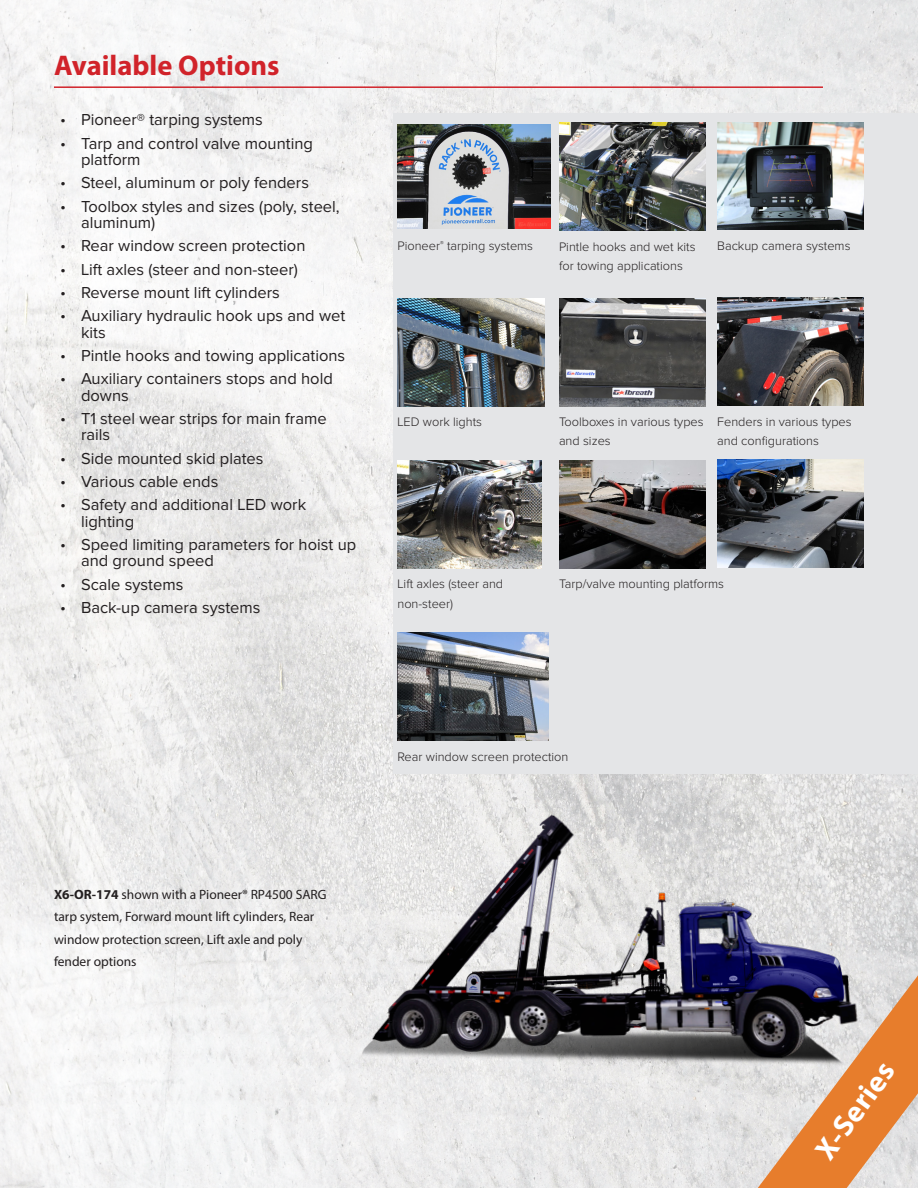
<style>
.page{position:relative;width:918px;height:1188px;background:#fff}
.page>*{position:absolute;margin:0;border:0;box-sizing:border-box;transform-origin:0 0}
.t1{font:700 30px "Myriad Pro";color:#fff}
.t2{font:700 28.5px "Myriad Pro";color:#d1232a}
.t3{font:16.5px/16.5px "Proxima Nova";color:#231f20}
.Bullets{font:13.5px/22.5px "Myriad Pro";color:#231f20}
.Bullets-2{font:300 12.75px/19.4px "Proxima Nova";color:#231f20}
.s1{font-family:"Myriad Pro"}
.s2{font-weight:700}
</style>
<div class="page">
<img style="left:0;top:0;width:918px;height:1188px">
<hr style="left:54px;top:86px;width:769px;height:2px;background:#d1232a">
<div style="left:393px;top:113px;width:525px;height:661px;background:#e4e5e7"></div>
<img style="left:397px;top:299px;width:147px;height:108px">
<img style="left:397px;top:460px;width:144px;height:108px">
<img style="left:717px;top:122px;width:147px;height:108px">
<img style="left:559px;top:299px;width:147px;height:108px">
<img style="left:397px;top:633px;width:152px;height:108px">
<img style="left:559px;top:461px;width:147px;height:108px">
<img style="left:397px;top:125px;width:154px;height:103px">
<img style="left:559px;top:122px;width:147px;height:108px">
<img style="left:717px;top:298px;width:147px;height:108px">
<img style="left:717px;top:459px;width:147px;height:108px">
<svg style="left:758px;top:975px;width:160px;height:213px"></svg>
<img style="left:341px;top:786px;width:557px;height:323px">
<p class="t2" style="left:54px;top:47px;width:227px">Available Options</p>
<p class="t3" style="left:61px;top:112px;width:204px"><span class="s1">•</span> Pioneer® tarping systems</p>
<p class="t3" style="left:81px;top:136px;width:234px;text-indent:-20px"><span class="s1">•</span> Tarp and control valve mounting platform</p>
<p class="t3" style="left:61px;top:175px;width:250px"><span class="s1">•</span> Steel, aluminum or poly fenders</p>
<p class="t3" style="left:81px;top:199px;width:260px;text-indent:-20px"><span class="s1">•</span> Toolbox styles and sizes (poly, steel, aluminum)</p>
<p class="t3" style="left:61px;top:238px;width:246px"><span class="s1">•</span> Rear window screen protection</p>
<p class="t3" style="left:61px;top:262px;width:239px"><span class="s1">•</span> Lift axles (steer and non-steer)</p>
<p class="t3" style="left:61px;top:285px;width:221px"><span class="s1">•</span> Reverse mount lift cylinders</p>
<p class="t3" style="left:81px;top:308px;width:266px;text-indent:-20px"><span class="s1">•</span> Auxiliary hydraulic hook ups and wet kits</p>
<p class="t3" style="left:61px;top:348px;width:286px"><span class="s1">•</span> Pintle hooks and towing applications</p>
<p class="t3" style="left:81px;top:371px;width:253px;text-indent:-20px"><span class="s1">•</span> Auxiliary containers stops and hold downs</p>
<p class="t3" style="left:81px;top:411px;width:247px;text-indent:-20px"><span class="s1">•</span> T1 steel wear strips for main frame rails</p>
<p class="t3" style="left:61px;top:451px;width:204px"><span class="s1">•</span> Side mounted skid plates</p>
<p class="t3" style="left:61px;top:474px;width:159px"><span class="s1">•</span> Various cable ends</p>
<p class="t3" style="left:81px;top:497px;width:227px;text-indent:-20px"><span class="s1">•</span> Safety and additional LED work lighting</p>
<p class="t3" style="left:81px;top:537px;width:277px;text-indent:-20px"><span class="s1">•</span> Speed limiting parameters for hoist up and ground speed</p>
<p class="t3" style="left:61px;top:577px;width:124px"><span class="s1">•</span> Scale systems</p>
<p class="t3" style="left:61px;top:600px;width:201px"><span class="s1">•</span> Back-up camera systems</p>
<p class="Bullets-2" style="left:397px;top:237px;width:137px">Pioneer<sup>®</sup> tarping systems</p>
<p class="Bullets-2" style="left:559px;top:238px;width:138px">Pintle hooks and wet kits</p>
<p class="Bullets-2" style="left:717px;top:237px;width:135px">Backup camera systems</p>
<p class="Bullets-2" style="left:559px;top:256px;width:125px">for towing applications</p>
<p class="Bullets-2" style="left:397px;top:412px;width:86px">LED work lights</p>
<p class="Bullets-2" style="left:397px;top:575px;width:107px">Lift axles (steer and non-steer)</p>
<p class="Bullets-2" style="left:559px;top:412px;width:146px">Toolboxes in various types and sizes</p>
<p class="Bullets-2" style="left:717px;top:412px;width:136px">Fenders in various types and configurations</p>
<p class="Bullets-2" style="left:559px;top:575px;width:167px">Tarp/valve mounting platforms</p>
<p class="Bullets" style="left:54px;top:883px;width:274px"><span class="s2">X6-OR-174</span> shown with a Pioneer® RP4500 SARG tarp system, Forward mount lift cylinders, Rear window protection screen, Lift axle and poly fender options</p>
<p class="Bullets-2" style="left:397px;top:748px;width:173px">Rear window screen protection</p>
<p class="t1" style="left:806px;top:1144px;width:114px;rotate:-54deg">X-Series</p>
</div>
